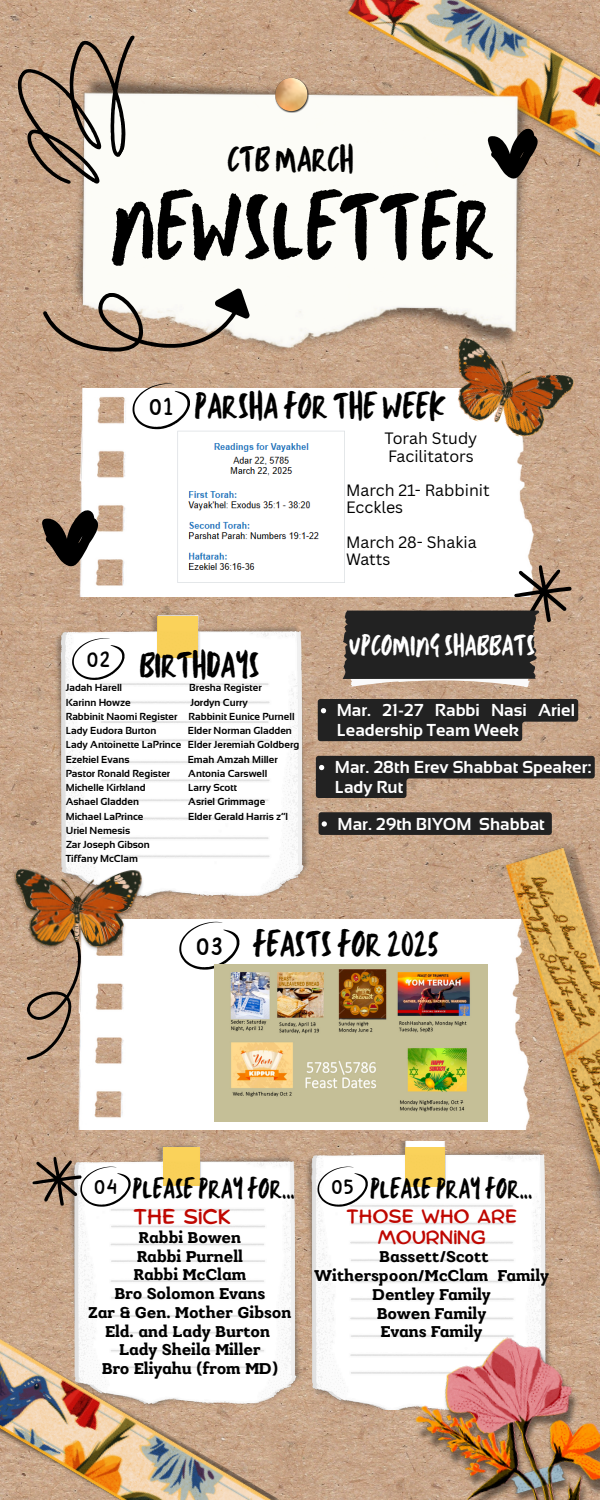
<style>
.page{position:relative;width:600px;height:1500px;background:#fff}
.page>*{position:absolute;margin:0;border:0;box-sizing:border-box;transform-origin:0 0}
.t1{font:96px "TC Milo Regular";color:#000}
.t2{font:37px "TC Milo Regular";color:#000}
.t3{font:36.7px "TC Milo Regular";color:#000}
.t4{font:30px "TC Milo Regular";color:#fff}
.t5{font:29.2px "TC Milo Regular";color:#000}
.t6{font:25.3px "Childos Arabic";color:#000}
.t7{font:24.2px "Childos Arabic";color:#000}
.t8{font:22px "Childos Arabic";color:#000}
.t9{font:21.1px "Childos Arabic";color:#000}
.t10{font:21px "Comica";color:#bf0701}
.t11{font:19px/21px "Comica";color:#bf0701;text-align:center}
.t12{font:700 17.3px/19.5px "Sansation";color:#fff}
.t13{font:700 17px/18.8px "Kulachat Slab";color:#000;text-align:center}
.t14{font:16px/17.2px "Canva Sans";color:#000}
.t15{font:700 10.2px "Sansation";color:#000}
</style>
<div class="page">
<img style="left:0;top:0;width:600px;height:1500px">
<img style="left:333px;top:0;width:267px;height:261px">
<img style="left:66px;top:70px;width:468px;height:289px">
<img style="left:275px;top:78px;width:35px;height:35px">
<svg style="left:488px;top:127px;width:53px;height:54px"></svg>
<svg style="left:42px;top:281px;width:211px;height:79px"></svg>
<svg style="left:0;top:0;width:176px;height:201px"></svg>
<img style="left:53px;top:388px;width:510px;height:208px">
<img style="left:437px;top:337px;width:139px;height:111px">
<img style="left:52px;top:919px;width:437px;height:211px">
<img style="left:489px;top:832px;width:111px;height:436px">
<svg style="left:343px;top:565px;width:229px;height:122px"></svg>
<img style="left:52px;top:610px;width:259px;height:292px">
<div style="left:158px;top:616px;width:40px;height:42px;background:#f9d059"></div>
<svg style="left:17px;top:955px;width:74px;height:111px;background:#bea48d"></svg>
<img style="left:8px;top:866px;width:136px;height:89px">
<svg style="left:179px;top:922px;width:61px;height:48px"></svg>
<svg style="left:42px;top:508px;width:60px;height:61px"></svg>
<svg style="left:133px;top:383px;width:57px;height:46px"></svg>
<svg style="left:72px;top:638px;width:53px;height:42px"></svg>
<img style="left:66px;top:1142px;width:488px;height:268px">
<div style="left:163px;top:1147px;width:37px;height:38px;background:#f9d059"></div>
<svg style="left:32px;top:1157px;width:99px;height:50px"></svg>
<img style="left:0;top:1300px;width:284px;height:200px">
<div style="left:405px;top:1147px;width:39px;height:39px;background:#f9d059"></div>
<img style="left:396px;top:1318px;width:204px;height:182px">
<svg style="left:318px;top:1167px;width:50px;height:40px"></svg>
<img style="left:214px;top:964px;width:273px;height:158px">
<img style="left:177px;top:428px;width:170px;height:156px">
<svg style="left:318px;top:699px;width:260px;height:42px;background:#322f2c"></svg>
<svg style="left:319px;top:812px;width:233px;height:23px;background:#252424"></svg>
<svg style="left:316px;top:756px;width:279px;height:42px;background:#564b43"></svg>
<h2 class="t3" style="left:227px;top:135px;width:128px">CTB MARCH</h2>
<h1 class="t1" style="left:110px;top:163px;width:387px">NEWSLETTER</h1>
<p class="t8" style="left:87px;top:644px;width:25px">02</p>
<p class="t7" style="left:149px;top:389px;width:26px">01</p>
<p class="t2" style="left:195px;top:382px;width:253px">PARSHA FOR THE WEEK</p>
<p class="t14" style="left:385px;top:430px;width:94px">Torah Study<br>Facilitators</p>
<p class="t14" style="left:346px;top:481px;width:145px">March 21- Rabbinit<br>Ecckles</p>
<p class="t14" style="left:346px;top:533px;width:132px">March 28- Shakia<br>Watts</p>
<h2 class="t2" style="left:139px;top:640px;width:122px">BIRTHDAYS</h2>
<p class="t4" style="left:349px;top:626px;width:188px">UPCOMINGSHABBATS</p>
<p class="t15" style="left:66px;top:682px;width:58px">Jadah Harell</p>
<p class="t15" style="left:189px;top:682px;width:74px">Bresha Register</p>
<p class="t15" style="left:66px;top:696px;width:66px">Karinn Howze</p>
<p class="t15" style="left:190px;top:696px;width:59px">Jordyn Curry</p>
<p class="t15" style="left:66px;top:711px;width:230px">Rabbinit Naomi Register Rabbinit Eunice Purnell</p>
<p class="t15" style="left:66px;top:725px;width:92px">Lady Eudora Burton</p>
<p class="t15" style="left:188px;top:725px;width:106px">Elder Norman Gladden</p>
<p class="t15" style="left:66px;top:739px;width:235px">Lady Antoinette LaPrince Elder Jeremiah Goldberg</p>
<h4 class="t15" style="left:66px;top:753px;width:65px">Ezekiel Evans</h4>
<h4 class="t15" style="left:188px;top:753px;width:92px">Emah Amzah Miller</h4>
<h4 class="t15" style="left:66px;top:768px;width:106px">Pastor Ronald Register</h4>
<h4 class="t15" style="left:188px;top:768px;width:81px">Antonia Carswell</h4>
<h4 class="t15" style="left:66px;top:782px;width:81px">Michelle Kirkland</h4>
<h4 class="t15" style="left:188px;top:782px;width:51px">Larry Scott</h4>
<p class="t15" style="left:66px;top:796px;width:75px">Ashael Gladden</p>
<p class="t15" style="left:188px;top:796px;width:78px">Asriel Grimmage</p>
<p class="t15" style="left:66px;top:810px;width:79px">Michael LaPrince</p>
<p class="t15" style="left:188px;top:810px;width:101px">Elder Gerald Harris z”l</p>
<p class="t15" style="left:66px;top:825px;width:66px">Uriel Nemesis</p>
<p class="t15" style="left:66px;top:839px;width:86px">Zar Joseph Gibson</p>
<p class="t15" style="left:66px;top:853px;width:74px">Tiffany McClam</p>
<h3 class="t12" style="left:337px;top:701px;width:240px">Mar. 21-27 Rabbi Nasi Ariel<br>Leadership Team Week</h3>
<p class="t12" style="left:335px;top:757px;width:258px">Mar. 28th Erev Shabbat Speaker:<br>Lady Rut</p>
<p class="t12" style="left:338px;top:814px;width:209px">Mar. 29th BIYOM Shabbat</p>
<p class="t6" style="left:196px;top:928px;width:28px">03</p>
<p class="t2" style="left:253px;top:919px;width:188px">FEASTSFOR 2025</p>
<p class="t5" style="left:133px;top:1168px;width:164px">PLEASEPRAYFOR...</p>
<p class="t5" style="left:370px;top:1169px;width:164px">PLEASEPRAYFOR...</p>
<p class="t9" style="left:94px;top:1172px;width:25px">04</p>
<p class="t9" style="left:332px;top:1172px;width:24px">05</p>
<p class="t10" style="left:133px;top:1207px;width:100px">THE SICK</p>
<p class="t13" style="left:139px;top:1228px;width:104px">Rabbi Bowen</p>
<p class="t13" style="left:134px;top:1246px;width:114px;text-align:left">Rabbi Purnell<br>Rabbi McClam</p>
<p class="t13" style="left:89px;top:1284px;width:204px">Bro Solomon Evans<br>Zar &amp; Gen. Mother Gibson<br>Eld. and Lady Burton<br>Lady Sheila Miller</p>
<p class="t13" style="left:102px;top:1359px;width:178px">Bro Eliyahu (from MD)</p>
<p class="t11" style="left:346px;top:1206px;width:173px">THOSE WHO ARE<br>MOURNING</p>
<p class="t13" style="left:314px;top:1247px;width:237px">Bassett/Scott<br>Witherspoon/McClam Family<br>Dentley Family<br>Bowen Family<br>Evans Family</p>
</div>
